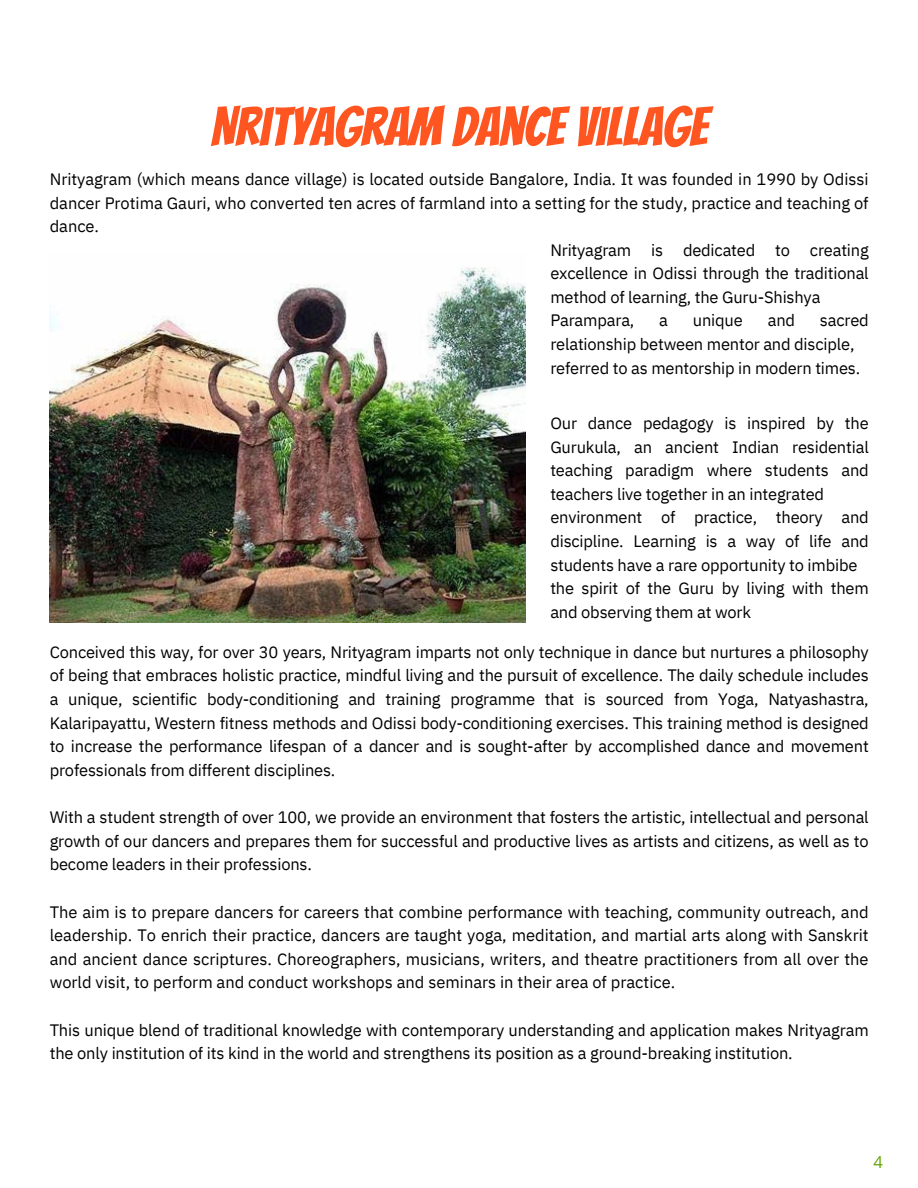
<style>
.page{position:relative;width:918px;height:1188px;background:#fff}
.page>*{position:absolute;margin:0;border:0;box-sizing:border-box;transform-origin:0 0}
.t1{font:54px "Bangers";color:#ff5621}
.t2{font:16.5px/23.7px "IBM Plex Sans";letter-spacing:-.01em;color:#000;text-align:justify}
.t3{font:16.5px "Open Sans";color:#62a600}
</style>
<div class="page">
<img style="left:49px;top:267px;width:476px;height:356px">
<p class="t1" style="left:211px;top:98px;width:498px">NRITYAGRAM DANCE VILLAGE</p>
<p class="t2" style="left:50px;top:167px;width:820px">Nrityagram (which means dance village) is located outside Bangalore, India. It was founded in 1990 by Odissi dancer Protima Gauri, who converted ten acres of farmland into a setting for the study, practice and teaching of dance.</p>
<p class="t2" style="left:550px;top:238px;width:320px">Nrityagram is dedicated to creating excellence in Odissi through the traditional method of learning, the Guru-Shishya</p>
<p class="t2" style="left:550px;top:308px;width:86px">Parampara,</p>
<p class="t2" style="left:659px;top:308px;width:10px">a</p>
<p class="t2" style="left:693px;top:308px;width:51px">unique</p>
<p class="t2" style="left:768px;top:308px;width:29px">and</p>
<p class="t2" style="left:550px;top:308px;width:320px;text-indent:270px">sacred relationship between mentor and disciple,</p>
<p class="t2" style="left:550px;top:356px;width:311px">referred to as mentorship in modern times.</p>
<p class="t2" style="left:550px;top:411px;width:320px">Our dance pedagogy is inspired by the Gurukula, an ancient Indian residential teaching paradigm where students and teachers live together in an integrated</p>
<p class="t2" style="left:550px;top:505px;width:320px">environment of practice, theory and discipline. Learning is a way of life and students have a rare opportunity to imbibe</p>
<p class="t2" style="left:550px;top:576px;width:320px">the spirit of the Guru by living with them and observing them at work</p>
<h1 class="t2" style="left:50px;top:640px;width:821px">Conceived this way, for over 30 years, Nrityagram imparts not only technique in dance but nurtures a philosophy of being that embraces holistic practice, mindful living and the pursuit of excellence. The daily schedule includes a unique, scientific body-conditioning and training programme that is sourced from Yoga, Natyashastra, Kalaripayattu, Western fitness methods and Odissi body-conditioning exercises. This training method is designed</h1>
<p class="t2" style="left:50px;top:734px;width:821px">to increase the performance lifespan of a dancer and is sought-after by accomplished dance and movement professionals from different disciplines.</p>
<p class="t2" style="left:50px;top:805px;width:821px">With a student strength of over 100, we provide an environment that fosters the artistic, intellectual and personal growth of our dancers and prepares them for successful and productive lives as artists and citizens, as well as to</p>
<p class="t2" style="left:50px;top:852px;width:264px">become leaders in their professions.</p>
<p class="t2" style="left:50px;top:900px;width:820px">The aim is to prepare dancers for careers that combine performance with teaching, community outreach, and leadership. To enrich their practice, dancers are taught yoga, meditation, and martial arts along with Sanskrit and ancient dance scriptures. Choreographers, musicians, writers, and theatre practitioners from all over the world visit, to perform and conduct workshops and seminars in their area of practice.</p>
<p class="t2" style="left:50px;top:1018px;width:821px">This unique blend of traditional knowledge with contemporary understanding and application makes Nrityagram the only institution of its kind in the world and strengthens its position as a ground-breaking institution.</p>
<p class="t3" style="left:873px;top:1150px;width:11px">4</p>
</div>
